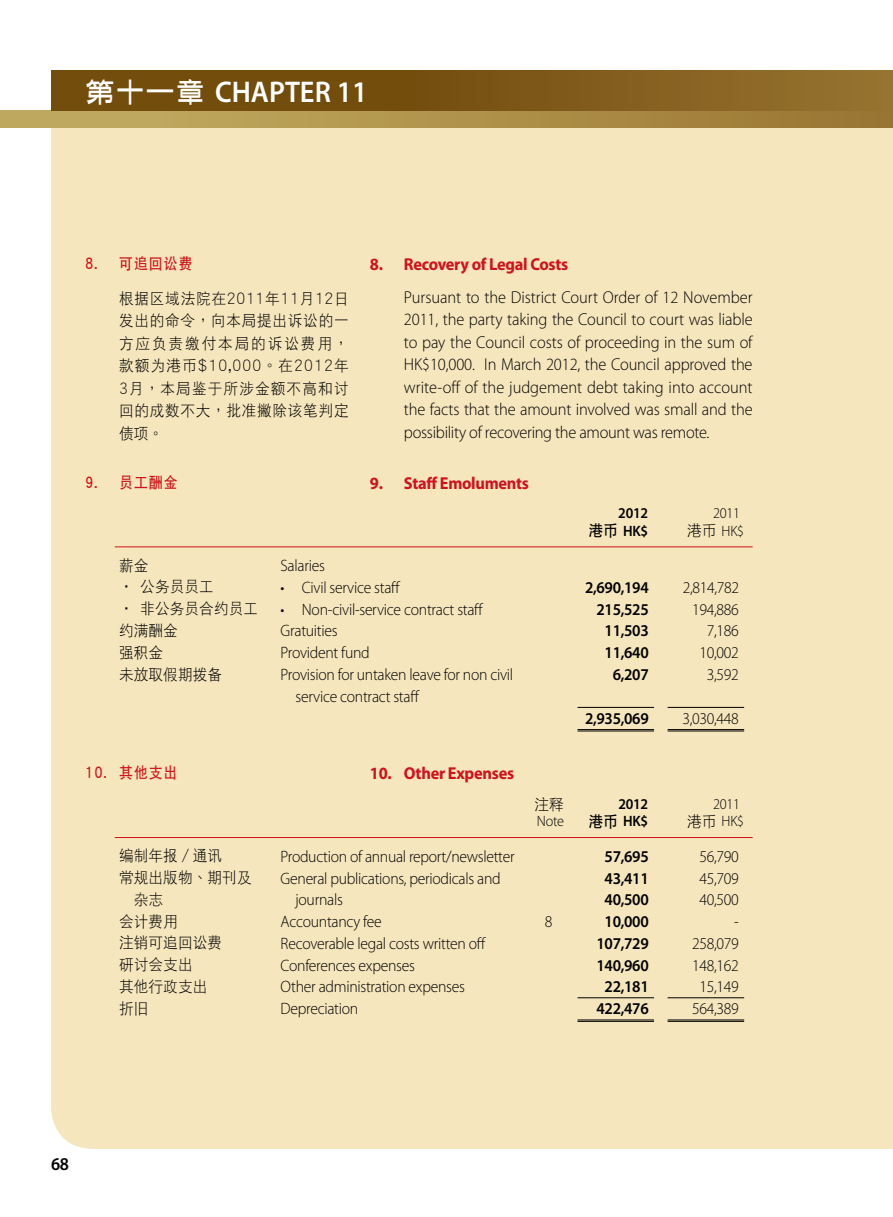
<style>
.page{position:relative;width:893px;height:1217px;background:#fff}
.page>*{position:absolute;margin:0;border:0;box-sizing:border-box;transform-origin:0 0}
.t1{font:600 30px "Myriad Pro";color:#fff;scale:.95 1}
.t2{font:600 18px "Myriad Pro";color:#000;scale:.95 1}
.t3{font:300 17.25px/22.5px "Myriad Pro";letter-spacing:-.02em;color:#000;text-align:justify;scale:.95 1}
.t4{font:700 17.25px "Myriad Pro";letter-spacing:-.02em;color:#d0121b;scale:.95 1}
.t5{font:300 16.5px/21.8px "Myriad Pro";letter-spacing:-.02em;color:#000;text-align:center;scale:.95 1}
.t6{font:600 16.5px/21.8px "Myriad Pro";letter-spacing:-.02em;color:#000;text-align:center;scale:.95 1}
.t7{font:15.45px/22.5px "DF Hei GB5 HK W3";letter-spacing:.005em;color:#000;text-align:justify;scale:.95 1}
.t8{font:15.45px "DF Hei GB5 HK W7";letter-spacing:.075em;color:#d0121b;scale:.9 1}
.t9{font:300 15px "Myriad Pro";letter-spacing:-.02em;color:#000;scale:.95 1}
.t10{font:600 15px "Myriad Pro";letter-spacing:-.02em;color:#000;scale:.95 1}
.s1{font-family:"DF Ya Yi GB5 HK W6";font-weight:400;font-size:27.6px}
.s2{font-family:"DF Hei GB5 HK W7";font-weight:400;font-size:15.45px}
.s3{font-family:"DF Hei GB5 HK W3";font-weight:400;font-size:15.45px}
</style>
<div class="page">
<div style="left:51px;top:128px;width:841px;height:1020px;background:#f5e6bd"></div>
<div style="left:0;top:111px;width:893px;height:17px;background:linear-gradient(to right,#c4af64,#9b7633)"></div>
<div style="left:51px;top:70px;width:842px;height:41px;background:linear-gradient(to right,#6a4303,#916d2c)"></div>
<svg style="left:892px;top:85px;width:1px;height:1063px"></svg>
<hr style="left:668px;top:730px;width:76px;height:1px;background:#000">
<hr style="left:668px;top:729px;width:76px;height:1px;background:#000">
<hr style="left:577px;top:730px;width:77px;height:1px;background:#000">
<hr style="left:577px;top:729px;width:77px;height:1px;background:#000">
<hr style="left:668px;top:707px;width:76px;height:1px;background:#000">
<hr style="left:577px;top:707px;width:77px;height:1px;background:#000">
<hr style="left:115px;top:546px;width:638px;height:1px;background:#d0121b">
<hr style="left:668px;top:1020px;width:76px;height:1px;background:#000">
<hr style="left:668px;top:1019px;width:76px;height:1px;background:#000">
<hr style="left:577px;top:1020px;width:77px;height:1px;background:#000">
<hr style="left:577px;top:1019px;width:77px;height:1px;background:#000">
<hr style="left:668px;top:997px;width:76px;height:1px;background:#000">
<hr style="left:577px;top:997px;width:77px;height:1px;background:#000">
<hr style="left:115px;top:837px;width:638px;height:1px;background:#d0121b">
<h1 class="t1" style="left:85px;top:72px;width:299px"><span class="s1">第十一章</span> CHAPTER 11</h1>
<h3 class="t8" style="left:85px;top:255px;width:121px">8. 可追回訟費</h3>
<p class="t7" style="left:119px;top:287px;width:243px">根據區域法院在2011年11月12日發出的命令，向本局提出訴訟的一方應負責繳付本局的訴訟費用，款額為港幣$10,000。在2012年3月，本局鑑於所涉金額不高和討回的成數不大，批准撇除該筆判定債項。</p>
<h3 class="t8" style="left:85px;top:473px;width:105px">9. 員工酬金</h3>
<p class="t4" style="left:370px;top:253px;width:210px">8. Recovery of Legal Costs</p>
<p class="t3" style="left:404px;top:286px;width:369px">Pursuant to the District Court Order of 12 November 2011, the party taking the Council to court was liable to pay the Council costs of proceeding in the sum of HK$10,000. In March 2012, the Council approved the write-off of the judgement debt taking into account the facts that the amount involved was small and the possibility of recovering the amount was remote.</p>
<p class="t4" style="left:370px;top:471px;width:169px">9. Staff Emoluments</p>
<p class="t10" style="left:618px;top:503px;width:33px">2012</p>
<p class="t9" style="left:713px;top:505px;width:30px">2011</p>
<p class="t10" style="left:589px;top:521px;width:64px"><span class="s2">港幣</span> HK$</p>
<p class="t9" style="left:687px;top:522px;width:61px"><span class="s3">港幣</span> HK$</p>
<p class="t7" style="left:119px;top:553px;width:32px">薪金</p>
<p class="t7" style="left:119px;top:575px;width:101px">• 公務員員工</p>
<p class="t6" style="left:585px;top:576px;width:69px">2,690,194</p>
<p class="t5" style="left:683px;top:576px;width:61px">2,814,782</p>
<p class="t7" style="left:119px;top:597px;width:148px">• 非公務員合約員工</p>
<p class="t6" style="left:597px;top:597px;width:56px">215,525</p>
<p class="t5" style="left:692px;top:598px;width:51px">194,886</p>
<p class="t7" style="left:119px;top:618px;width:64px">約滿酬金</p>
<p class="t6" style="left:605px;top:619px;width:48px">11,503</p>
<p class="t5" style="left:707px;top:620px;width:35px">7,186</p>
<p class="t7" style="left:119px;top:640px;width:48px">強積金</p>
<p class="t6" style="left:605px;top:641px;width:48px">11,640</p>
<p class="t5" style="left:699px;top:642px;width:43px">10,002</p>
<p class="t7" style="left:119px;top:662px;width:110px">未放取假期撥備</p>
<p class="t6" style="left:613px;top:663px;width:39px">6,207</p>
<p class="t6" style="left:585px;top:706px;width:69px">2,935,069</p>
<p class="t5" style="left:281px;top:555px;width:48px">Salaries</p>
<p class="t5" style="left:281px;top:576px;width:128px">• Civil service staff</p>
<p class="t5" style="left:281px;top:598px;width:215px">• Non-civil-service contract staff</p>
<p class="t5" style="left:281px;top:620px;width:61px">Gratuities</p>
<p class="t5" style="left:281px;top:642px;width:95px">Provident fund</p>
<p class="t5" style="left:281px;top:663px;width:246px">Provision for untaken leave for non civil</p>
<p class="t5" style="left:296px;top:685px;width:132px">service contract staff</p>
<p class="t5" style="left:707px;top:663px;width:35px">3,592</p>
<p class="t5" style="left:682px;top:707px;width:61px">3,030,448</p>
<h3 class="t8" style="left:85px;top:764px;width:105px">10. 其他支出</h3>
<p class="t4" style="left:370px;top:762px;width:153px">10. Other Expenses</p>
<p class="t7" style="left:534px;top:792px;width:32px">註釋</p>
<p class="t10" style="left:618px;top:794px;width:33px">2012</p>
<p class="t9" style="left:713px;top:795px;width:30px">2011</p>
<p class="t10" style="left:589px;top:811px;width:64px"><span class="s2">港幣</span> HK$</p>
<p class="t6" style="left:605px;top:844px;width:48px">57,695</p>
<p class="t9" style="left:687px;top:813px;width:61px"><span class="s3">港幣</span> HK$</p>
<p class="t5" style="left:699px;top:845px;width:43px">56,790</p>
<p class="t9" style="left:537px;top:813px;width:30px">Note</p>
<p class="t7" style="left:119px;top:844px;width:110px">編製年報∕通訊</p>
<p class="t5" style="left:281px;top:845px;width:248px">Production of annual report/newsletter</p>
<p class="t5" style="left:281px;top:867px;width:233px">General publications, periodicals and</p>
<p class="t5" style="left:296px;top:889px;width:51px">journals</p>
<p class="t5" style="left:281px;top:910px;width:108px">Accountancy fee</p>
<p class="t5" style="left:281px;top:932px;width:218px">Recoverable legal costs written off</p>
<p class="t5" style="left:281px;top:954px;width:143px">Conferences expenses</p>
<p class="t5" style="left:281px;top:976px;width:195px">Other administration expenses</p>
<p class="t5" style="left:281px;top:997px;width:83px">Depreciation</p>
<p class="t7" style="left:119px;top:865px;width:141px">常規出版物、期刊及</p>
<p class="t6" style="left:605px;top:866px;width:48px">43,411</p>
<p class="t5" style="left:699px;top:867px;width:43px">45,709</p>
<p class="t7" style="left:134px;top:887px;width:32px">雜誌</p>
<p class="t6" style="left:605px;top:888px;width:48px">40,500</p>
<p class="t5" style="left:699px;top:889px;width:43px">40,500</p>
<p class="t7" style="left:119px;top:909px;width:64px">會計費用</p>
<p class="t5" style="left:545px;top:910px;width:10px">8</p>
<p class="t6" style="left:605px;top:910px;width:48px">10,000</p>
<p class="t5" style="left:734px;top:910px;width:6px">-</p>
<p class="t7" style="left:119px;top:931px;width:110px">註銷可追回訟費</p>
<p class="t6" style="left:597px;top:931px;width:56px">107,729</p>
<p class="t5" style="left:692px;top:932px;width:51px">258,079</p>
<p class="t7" style="left:119px;top:952px;width:79px">研討會支出</p>
<p class="t6" style="left:597px;top:953px;width:56px">140,960</p>
<p class="t5" style="left:692px;top:954px;width:51px">148,162</p>
<p class="t7" style="left:119px;top:975px;width:95px;line-height:21.8px">其他行政支出折舊</p>
<p class="t6" style="left:597px;top:975px;width:56px">22,181<br>422,476</p>
<p class="t5" style="left:692px;top:976px;width:51px">15,149<br>564,389</p>
<p class="t2" style="left:51px;top:1152px;width:20px">68</p>
</div>
